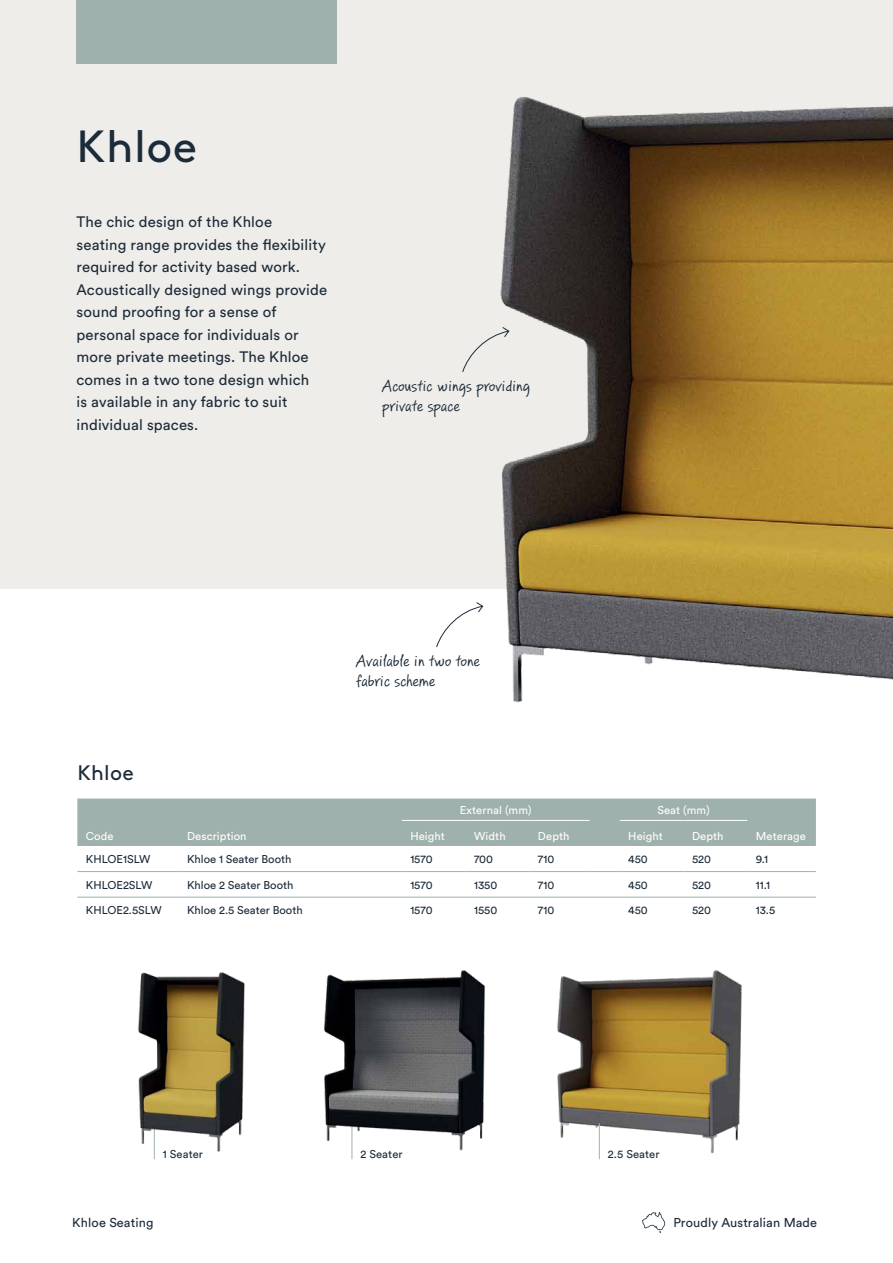
<style>
.page{position:relative;width:893px;height:1263px;background:#fff}
.page>*{position:absolute;margin:0;border:0;box-sizing:border-box;transform-origin:0 0}
.t1{font:45px "Brown";letter-spacing:.01em;color:#1c2b39}
.t2{font:21px "Brown";letter-spacing:.01em;color:#1c2b39}
.t3{font:16.5px/19.5px "PF Reminder Pro";color:#1c2b39}
.t4{font:15px/22.5px "Circular Std";letter-spacing:.01em;color:#1c2b39}
.t5{font:12.75px "Circular Std";letter-spacing:.01em;color:#1c2b39}
.t6{font:11.25px "Circular Std";color:#1c2b39}
.t7{font:11.25px "Circular Std";letter-spacing:.01em;color:#fff}
</style>
<div class="page">
<svg style="left:642px;top:1212px;width:23px;height:21px"></svg>
<img style="left:557px;top:970px;width:185px;height:190px">
<div style="left:0;top:0;width:893px;height:589px;background:#efedea"></div>
<div style="left:77px;top:0;width:260px;height:64px;background:#9fb1ac"></div>
<div style="left:77px;top:798px;width:739px;height:48px;background:#9fb1ac"></div>
<hr style="left:402px;top:820px;width:64px;height:1px;background:#fff">
<hr style="left:466px;top:820px;width:63px;height:1px;background:#fff">
<hr style="left:529px;top:820px;width:61px;height:1px;background:#fff">
<hr style="left:620px;top:820px;width:64px;height:1px;background:#fff">
<hr style="left:684px;top:820px;width:63px;height:1px;background:#fff">
<hr style="left:77px;top:871px;width:102px;height:1px;background:#9fb1ac">
<hr style="left:179px;top:871px;width:223px;height:1px;background:#9fb1ac">
<hr style="left:402px;top:871px;width:64px;height:1px;background:#9fb1ac">
<hr style="left:466px;top:871px;width:63px;height:1px;background:#9fb1ac">
<hr style="left:529px;top:871px;width:61px;height:1px;background:#9fb1ac">
<hr style="left:590px;top:871px;width:30px;height:1px;background:#9fb1ac">
<hr style="left:620px;top:871px;width:64px;height:1px;background:#9fb1ac">
<hr style="left:684px;top:871px;width:63px;height:1px;background:#9fb1ac">
<hr style="left:747px;top:871px;width:69px;height:1px;background:#9fb1ac">
<hr style="left:77px;top:897px;width:102px;height:1px;background:#9fb1ac">
<hr style="left:179px;top:897px;width:223px;height:1px;background:#9fb1ac">
<hr style="left:402px;top:897px;width:64px;height:1px;background:#9fb1ac">
<hr style="left:466px;top:897px;width:63px;height:1px;background:#9fb1ac">
<hr style="left:529px;top:897px;width:61px;height:1px;background:#9fb1ac">
<hr style="left:590px;top:897px;width:30px;height:1px;background:#9fb1ac">
<hr style="left:620px;top:897px;width:64px;height:1px;background:#9fb1ac">
<hr style="left:684px;top:897px;width:63px;height:1px;background:#9fb1ac">
<hr style="left:747px;top:897px;width:69px;height:1px;background:#9fb1ac">
<hr style="left:154px;top:1126px;width:1px;height:33px;background:#9fb1ac">
<hr style="left:599px;top:1123px;width:1px;height:36px;background:#9fb1ac">
<svg style="left:436px;top:612px;width:30px;height:35px"></svg>
<svg style="left:462px;top:363px;width:4px;height:9px"></svg>
<img style="left:466px;top:97px;width:427px;height:606px">
<img style="left:138px;top:972px;width:107px;height:180px">
<img style="left:324px;top:970px;width:161px;height:189px">
<h1 class="t1" style="left:77px;top:112px;width:122px">Khloe</h1>
<p class="t4" style="left:77px;top:211px;width:252px">The chic design of the Khloe<br>seating range provides the flexibility required for activity based work.<br>Acoustically designed wings provide sound proofing for a sense of personal space for individuals or more private meetings. The Khloe comes in a two tone design which<br>is available in any fabric to suit individual spaces.</p>
<p class="t3" style="left:382px;top:377px;width:149px">Acoustic wings providing private space</p>
<h2 class="t2" style="left:77px;top:756px;width:58px">Khloe</h2>
<p class="t7" style="left:86px;top:829px;width:29px">Code</p>
<p class="t7" style="left:187px;top:829px;width:61px">Description</p>
<p class="t3" style="left:356px;top:652px;width:125px">Available in two tone fabric scheme</p>
<p class="t7" style="left:460px;top:803px;width:73px">External (mm)</p>
<p class="t7" style="left:657px;top:803px;width:54px">Seat (mm)</p>
<p class="t7" style="left:410px;top:829px;width:36px">Height</p>
<p class="t7" style="left:474px;top:829px;width:33px">Width</p>
<p class="t7" style="left:538px;top:829px;width:33px">Depth</p>
<p class="t7" style="left:628px;top:829px;width:36px">Height</p>
<p class="t7" style="left:692px;top:829px;width:33px">Depth</p>
<p class="t7" style="left:756px;top:829px;width:52px">Meterage</p>
<p class="t6" style="left:86px;top:852px;width:66px">KHLOE1SLW</p>
<p class="t6" style="left:187px;top:852px;width:106px">Khloe 1 Seater Booth</p>
<p class="t6" style="left:410px;top:852px;width:24px">1570</p>
<p class="t6" style="left:474px;top:852px;width:20px">700</p>
<p class="t6" style="left:538px;top:852px;width:18px">710</p>
<p class="t6" style="left:628px;top:852px;width:21px">450</p>
<p class="t6" style="left:692px;top:852px;width:21px">520</p>
<p class="t6" style="left:756px;top:852px;width:14px">9.1</p>
<p class="t6" style="left:86px;top:878px;width:68px">KHLOE2SLW</p>
<p class="t6" style="left:187px;top:878px;width:108px">Khloe 2 Seater Booth</p>
<p class="t6" style="left:410px;top:878px;width:24px">1570</p>
<p class="t6" style="left:474px;top:878px;width:25px">1350</p>
<p class="t6" style="left:538px;top:878px;width:18px">710</p>
<p class="t6" style="left:628px;top:878px;width:21px">450</p>
<p class="t6" style="left:692px;top:878px;width:21px">520</p>
<p class="t6" style="left:756px;top:878px;width:16px">11.1</p>
<p class="t6" style="left:86px;top:904px;width:77px">KHLOE2.5SLW</p>
<p class="t6" style="left:187px;top:904px;width:117px">Khloe 2.5 Seater Booth</p>
<p class="t6" style="left:410px;top:904px;width:24px">1570</p>
<p class="t6" style="left:474px;top:904px;width:25px">1550</p>
<p class="t6" style="left:538px;top:904px;width:18px">710</p>
<p class="t6" style="left:628px;top:904px;width:21px">450</p>
<p class="t6" style="left:692px;top:904px;width:21px">520</p>
<p class="t6" style="left:756px;top:904px;width:21px">13.5</p>
<p class="t6" style="left:163px;top:1147px;width:42px">1 Seater</p>
<p class="t6" style="left:360px;top:1147px;width:44px">2 Seater</p>
<p class="t6" style="left:608px;top:1147px;width:53px">2.5 Seater</p>
<p class="t5" style="left:72px;top:1214px;width:83px">Khloe Seating</p>
<p class="t5" style="left:673px;top:1214px;width:145px">Proudly Australian Made</p>
</div>
